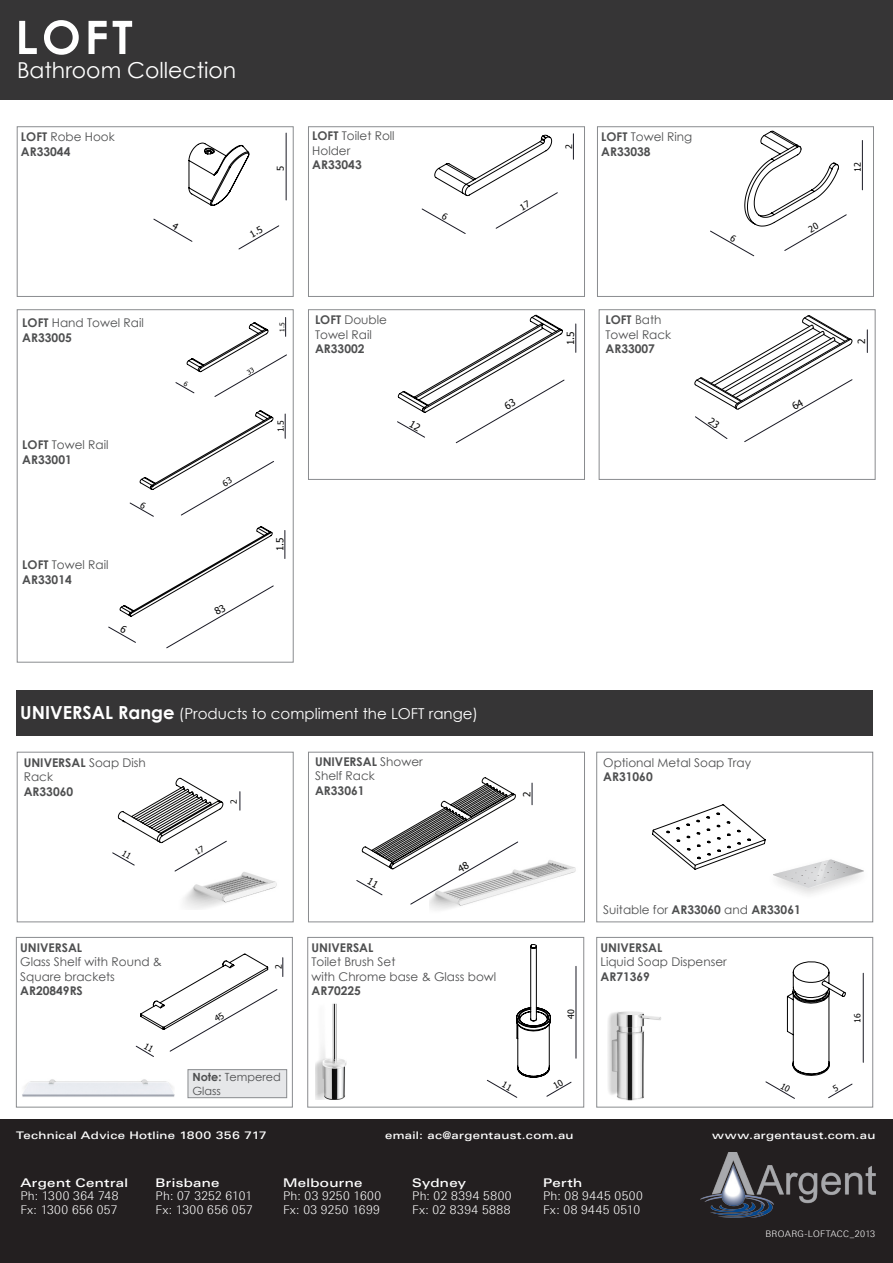
<style>
.page{position:relative;width:893px;height:1263px;background:#fff}
.page>*{position:absolute;margin:0;border:0;box-sizing:border-box;transform-origin:0 0}
.t1{font:21.9px "Century Gothic";color:#fff}
.t2{font:15px "Century Gothic";color:#fff}
.t3{font:12px/14.4px "Century Gothic";color:#4e4f50}
.t4{font:700 12px "Century Gothic";color:#4e4f50}
.Franklin_Gothic_Book{font:300 12px "Linotype Univers 330";letter-spacing:.035em;color:#fff}
.Franklin_Gothic_Book-2{font:500 12px "Linotype Univers 540 Ex";letter-spacing:.03em;color:#fff}
.Franklin_Gothic_Book-3{font:300 12px "Linotype Univers 330";letter-spacing:.01em;color:#fff}
.t5{font:11.25px/13.5px "Century Gothic";color:#4e4f50}
.Franklin_Gothic_Book-4{font:500 10.5px "Linotype Univers 540 Ex";letter-spacing:.035em;color:#fff}
.t6{font:9.9px "Tahoma";color:#000}
.t7{font:9.9px "Tahoma";color:#050504}
.t8{font:9.75px "Tahoma";color:#000}
.t9{font:9.3px "Tahoma";color:#000}
.Franklin_Gothic_Book-5{font:300 9px "Linotype Univers 330";letter-spacing:.03em;color:#fff}
.t10{font:8.85px "Tahoma";color:#000}
.t11{font:8.7px "Tahoma";color:#000}
.t12{font:8.55px "Tahoma";color:#000}
.t13{font:8.4px "Tahoma";color:#050504}
.t14{font:6.6px "Tahoma";color:#000}
.s1{font-weight:700}
.s2{font-weight:400}
.s3{font-weight:700;font-size:18px}
</style>
<div class="page">
<div style="left:0;top:0;width:893px;height:99px;background:#363536"></div>
<div style="left:17px;top:127px;width:276px;height:170px;border:1px solid #8a8c8f"></div>
<div style="left:308px;top:752px;width:277px;height:170px;border:1px solid #8a8c8f"></div>
<div style="left:0;top:1119px;width:893px;height:144px;background:#231f20"></div>
<img style="left:700px;top:1152px;width:175px;height:65px">
<svg style="left:19px;top:20px;width:60px;height:35px"></svg>
<svg style="left:88px;top:20px;width:45px;height:34px"></svg>
<div style="left:597px;top:127px;width:277px;height:170px;border:1px solid #8a8c8f"></div>
<hr style="left:862px;top:140px;width:1px;height:50px;background:#191924">
<div style="left:308px;top:127px;width:277px;height:170px;border:1px solid #8a8c8f"></div>
<svg style="left:573px;top:134px;width:1px;height:25px"></svg>
<hr style="left:286px;top:133px;width:1px;height:67px;background:#191924">
<svg style="left:188px;top:142px;width:62px;height:64px"></svg>
<div style="left:17px;top:752px;width:276px;height:170px;border:1px solid #8a8c8f"></div>
<div style="left:17px;top:309px;width:276px;height:353px;border:1px solid #8a8c8f"></div>
<svg style="left:285px;top:414px;width:1px;height:24px"></svg>
<svg style="left:285px;top:530px;width:1px;height:28px"></svg>
<div style="left:308px;top:309px;width:277px;height:171px;border:1px solid #8a8c8f"></div>
<svg style="left:575px;top:324px;width:1px;height:28px"></svg>
<div style="left:599px;top:309px;width:276px;height:171px;border:1px solid #8a8c8f"></div>
<div style="left:596px;top:752px;width:277px;height:170px;border:1px solid #8a8c8f"></div>
<div style="left:16px;top:937px;width:277px;height:170px;border:1px solid #8a8c8f"></div>
<div style="left:16px;top:690px;width:857px;height:45px;background:#363536"></div>
<div style="left:308px;top:937px;width:276px;height:170px;border:1px solid #8a8c8f"></div>
<div style="left:596px;top:937px;width:277px;height:170px;border:1px solid #8a8c8f"></div>
<svg style="left:652px;top:804px;width:114px;height:66px"></svg>
<img style="left:174px;top:871px;width:103px;height:38px">
<img style="left:429px;top:860px;width:147px;height:50px">
<svg style="left:532px;top:783px;width:1px;height:22px"></svg>
<svg style="left:240px;top:792px;width:1px;height:18px"></svg>
<div style="left:188px;top:1070px;width:99px;height:28px;background:#e6e7e9"></div>
<div style="left:188px;top:1069px;width:99px;height:29px;border:1px solid #8a8c8f"></div>
<img style="left:22px;top:1079px;width:153px;height:18px">
<img style="left:315px;top:1003px;width:31px;height:97px">
<img style="left:608px;top:1011px;width:53px;height:90px">
<div style="left:765px;top:855px;width:107px;height:47px;background:#231f20;opacity:.44"></div>
<svg style="left:773px;top:859px;width:91px;height:29px"></svg>
<div style="left:812px;top:865px;width:24px;height:11px;background:#fff;opacity:.52"></div>
<svg style="left:710px;top:130px;width:137px;height:126px"></svg>
<svg style="left:422px;top:135px;width:136px;height:99px"></svg>
<svg style="left:239px;top:225px;width:40px;height:24px"></svg>
<svg style="left:153px;top:219px;width:39px;height:23px"></svg>
<svg style="left:130px;top:410px;width:144px;height:107px"></svg>
<svg style="left:176px;top:317px;width:111px;height:80px"></svg>
<svg style="left:108px;top:526px;width:166px;height:122px"></svg>
<svg style="left:397px;top:314px;width:167px;height:129px"></svg>
<svg style="left:694px;top:315px;width:174px;height:127px"></svg>
<svg style="left:136px;top:953px;width:148px;height:104px"></svg>
<svg style="left:487px;top:944px;width:89px;height:154px"></svg>
<svg style="left:765px;top:961px;width:98px;height:138px"></svg>
<svg style="left:356px;top:777px;width:162px;height:127px"></svg>
<svg style="left:112px;top:778px;width:115px;height:93px"></svg>
<p class="t1" style="left:17px;top:55px;width:221px">Bathroom Collection</p>
<p class="t3" style="left:21px;top:130px;width:95px"><span class="s1">LOFT</span> Robe Hook</p>
<p class="t4" style="left:21px;top:142px;width:51px">AR33044</p>
<p class="t9" style="left:274px;top:171px;width:7px;rotate:-90deg">5</p>
<p class="t3" style="left:312px;top:129px;width:84px"><span class="s1">LOFT</span> Toilet Roll<br>Holder</p>
<p class="t4" style="left:312px;top:156px;width:51px">AR33043</p>
<p class="t10" style="left:563px;top:149px;width:6px;rotate:-90deg">2</p>
<p class="t3" style="left:601px;top:130px;width:93px"><span class="s1">LOFT</span> Towel Ring</p>
<p class="t4" style="left:601px;top:142px;width:51px">AR33038</p>
<p class="t10" style="left:852px;top:172px;width:11px;rotate:-90deg">12</p>
<p class="t3" style="left:22px;top:315px;width:123px"><span class="s1">LOFT</span> Hand Towel Rail</p>
<p class="t4" style="left:22px;top:328px;width:51px">AR33005</p>
<p class="t3" style="left:22px;top:438px;width:88px"><span class="s1">LOFT</span> Towel Rail</p>
<p class="t4" style="left:22px;top:450px;width:51px">AR33001</p>
<p class="t3" style="left:22px;top:557px;width:88px"><span class="s1">LOFT</span> Towel Rail</p>
<p class="t4" style="left:22px;top:570px;width:51px">AR33014</p>
<p class="t14" style="left:278px;top:332px;width:11px;rotate:-90deg">1.5</p>
<p class="t12" style="left:275px;top:432px;width:13px;rotate:-90deg">1.5</p>
<p class="t3" style="left:315px;top:313px;width:73px"><span class="s1">LOFT</span> Double</p>
<p class="t3" style="left:315px;top:327px;width:58px">Towel Rail</p>
<p class="t4" style="left:315px;top:340px;width:51px">AR33002</p>
<p class="t8" style="left:273px;top:551px;width:15px;rotate:-90deg">1.5</p>
<p class="t6" style="left:564px;top:345px;width:15px;rotate:-90deg">1.5</p>
<p class="t4" style="left:605px;top:311px;width:57px">LOFT <span class="s2">Bath</span></p>
<p class="t3" style="left:605px;top:327px;width:67px">Towel Rack</p>
<p class="t4" style="left:605px;top:340px;width:51px">AR33007</p>
<p class="t6" style="left:855px;top:344px;width:7px;rotate:-90deg">2</p>
<p class="t2" style="left:20px;top:703px;width:459px"><span class="s3">UNIVERSAL Range</span> (Products to compliment the LOFT range)</p>
<p class="t3" style="left:24px;top:755px;width:124px"><span class="s1">UNIVERSAL</span> Soap Dish<br>Rack</p>
<p class="t4" style="left:24px;top:782px;width:51px">AR33060</p>
<p class="t13" style="left:228px;top:804px;width:6px;rotate:-90deg">2</p>
<p class="t3" style="left:315px;top:754px;width:109px"><span class="s1">UNIVERSAL</span> Shower<br>Shelf Rack</p>
<p class="t4" style="left:315px;top:781px;width:51px">AR33061</p>
<p class="t7" style="left:520px;top:797px;width:7px;rotate:-90deg">2</p>
<p class="t3" style="left:603px;top:755px;width:149px">Optional Metal Soap Tray<br><span class="s1">AR31060</span></p>
<p class="t4" style="left:20px;top:938px;width:63px">UNIVERSAL</p>
<p class="t3" style="left:20px;top:954px;width:143px">Glass Shelf with Round &amp;</p>
<p class="t3" style="left:20px;top:969px;width:96px">Square brackets</p>
<p class="t4" style="left:20px;top:981px;width:64px">AR20849RS</p>
<p class="t11" style="left:273px;top:969px;width:6px;rotate:-90deg">2</p>
<p class="t4" style="left:311px;top:938px;width:63px">UNIVERSAL</p>
<p class="t3" style="left:311px;top:954px;width:186px">Toilet Brush Set<br>with Chrome base &amp; Glass bowl</p>
<p class="t4" style="left:311px;top:981px;width:51px">AR70225</p>
<p class="t5" style="left:192px;top:1070px;width:90px"><span class="s1">Note:</span> Tempered<br>Glass</p>
<p class="t3" style="left:603px;top:902px;width:199px">Suitable for <span class="s1">AR33060</span> and <span class="s1">AR33061</span></p>
<p class="t4" style="left:600px;top:938px;width:63px">UNIVERSAL</p>
<p class="t3" style="left:600px;top:954px;width:128px">Liquid Soap Dispenser</p>
<p class="t4" style="left:600px;top:967px;width:51px">AR71369</p>
<p class="t11" style="left:565px;top:1019px;width:11px;rotate:-90deg">40</p>
<p class="t12" style="left:852px;top:1022px;width:11px;rotate:-90deg">16</p>
<p class="Franklin_Gothic_Book-4" style="left:16px;top:1129px;width:252px">Technical Advice Hotline 1800 356 717</p>
<p class="Franklin_Gothic_Book-4" style="left:385px;top:1129px;width:190px">email: ac@argentaust.com.au</p>
<p class="Franklin_Gothic_Book-4" style="left:712px;top:1129px;width:165px">www.argentaust.com.au</p>
<p class="Franklin_Gothic_Book-2" style="left:20px;top:1175px;width:109px">Argent Central</p>
<p class="Franklin_Gothic_Book" style="left:20px;top:1189px;width:100px">Ph: 1300 364 748</p>
<p class="Franklin_Gothic_Book" style="left:20px;top:1202px;width:99px">Fx: 1300 656 057</p>
<p class="Franklin_Gothic_Book-2" style="left:412px;top:1175px;width:55px">Sydney</p>
<p class="Franklin_Gothic_Book" style="left:412px;top:1189px;width:101px">Ph: 02 8394 5800</p>
<p class="Franklin_Gothic_Book" style="left:412px;top:1202px;width:100px">Fx: 02 8394 5888</p>
<p class="Franklin_Gothic_Book-2" style="left:156px;top:1175px;width:65px">Brisbane</p>
<p class="Franklin_Gothic_Book-3" style="left:156px;top:1189px;width:98px">Ph: 07 3252 6101</p>
<p class="Franklin_Gothic_Book" style="left:156px;top:1202px;width:99px">Fx: 1300 656 057</p>
<p class="Franklin_Gothic_Book-2" style="left:283px;top:1175px;width:81px">Melbourne</p>
<p class="Franklin_Gothic_Book" style="left:283px;top:1189px;width:100px">Ph: 03 9250 1600</p>
<p class="Franklin_Gothic_Book" style="left:283px;top:1202px;width:98px">Fx: 03 9250 1699</p>
<p class="Franklin_Gothic_Book-2" style="left:543px;top:1175px;width:41px">Perth</p>
<p class="Franklin_Gothic_Book" style="left:543px;top:1189px;width:101px">Ph: 08 9445 0500</p>
<p class="Franklin_Gothic_Book" style="left:543px;top:1202px;width:99px">Fx: 08 9445 0510</p>
<p class="Franklin_Gothic_Book-5" style="left:765px;top:1228px;width:111px">BROARG-LOFTACC_2013</p>
</div>
